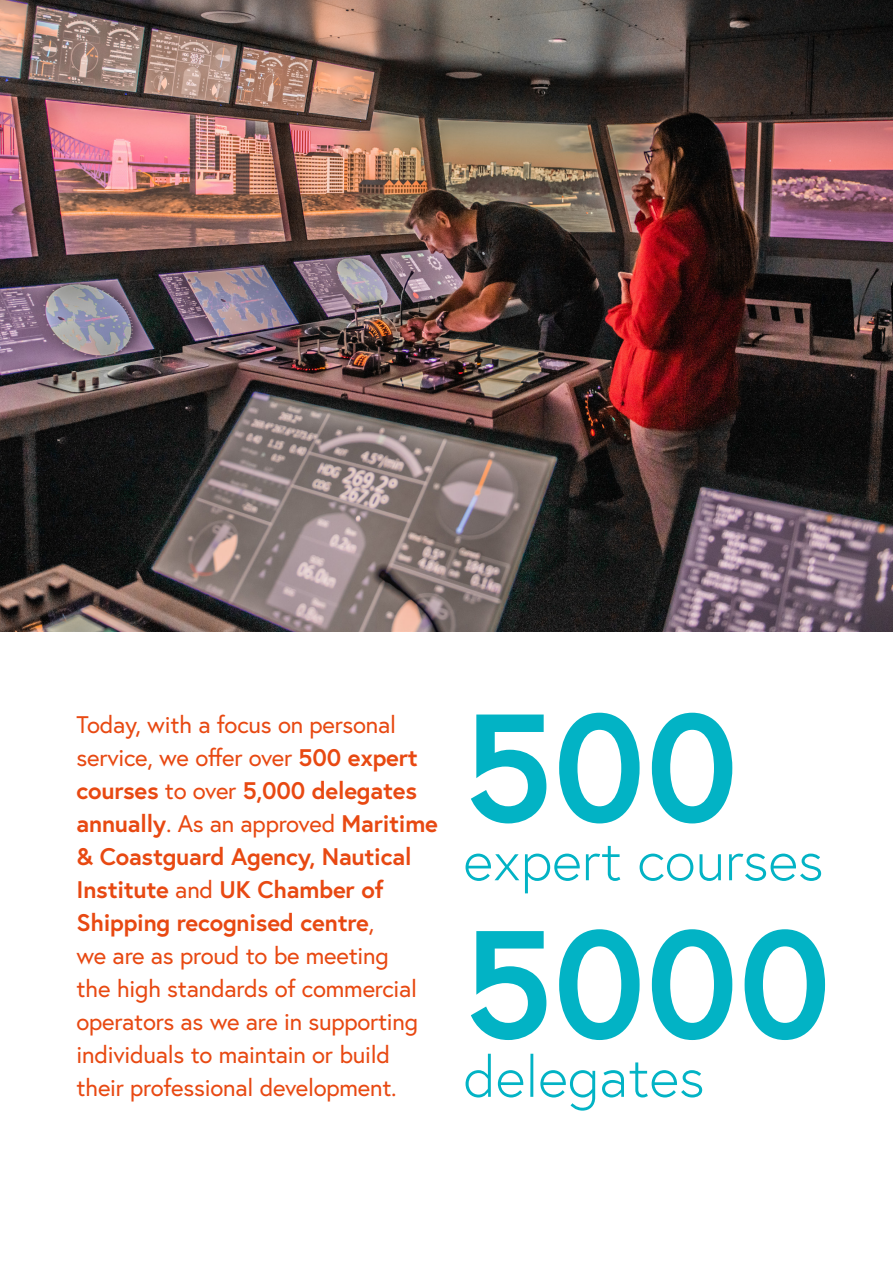
<style>
.page{position:relative;width:893px;height:1263px;background:#fff}
.page>*{position:absolute;margin:0;border:0;box-sizing:border-box;transform-origin:0 0}
.t1{font:700 153px "Europa";color:#02b3c5}
.t2{font:300 57px "Europa";color:#02b3c5}
.t3{font:24px/33px "Europa";letter-spacing:-.01em;color:#e84912}
.s1{font-weight:700}
</style>
<div class="page">
<img style="left:0;top:0;width:893px;height:631px">
<p class="t3" style="left:77px;top:708px;width:363px">Today, with a focus on personal service, we offer over <span class="s1">500 expert courses</span> to over <span class="s1">5,000 delegates annually</span>. As an approved <span class="s1">Maritime &amp; Coastguard Agency, Nautical<br>Institute</span> and <span class="s1">UK Chamber of<br>Shipping recognised centre</span>,<br>we are as proud to be meeting<br>the high standards of commercial operators as we are in supporting individuals to maintain or build their professional development.</p>
<h1 class="t1" style="left:463px;top:663px;width:276px">500</h1>
<h2 class="t2" style="left:463px;top:825px;width:362px">expert courses</h2>
<h1 class="t1" style="left:463px;top:880px;width:369px">5000</h1>
<h2 class="t2" style="left:463px;top:1041px;width:243px">delegates</h2>
</div>
